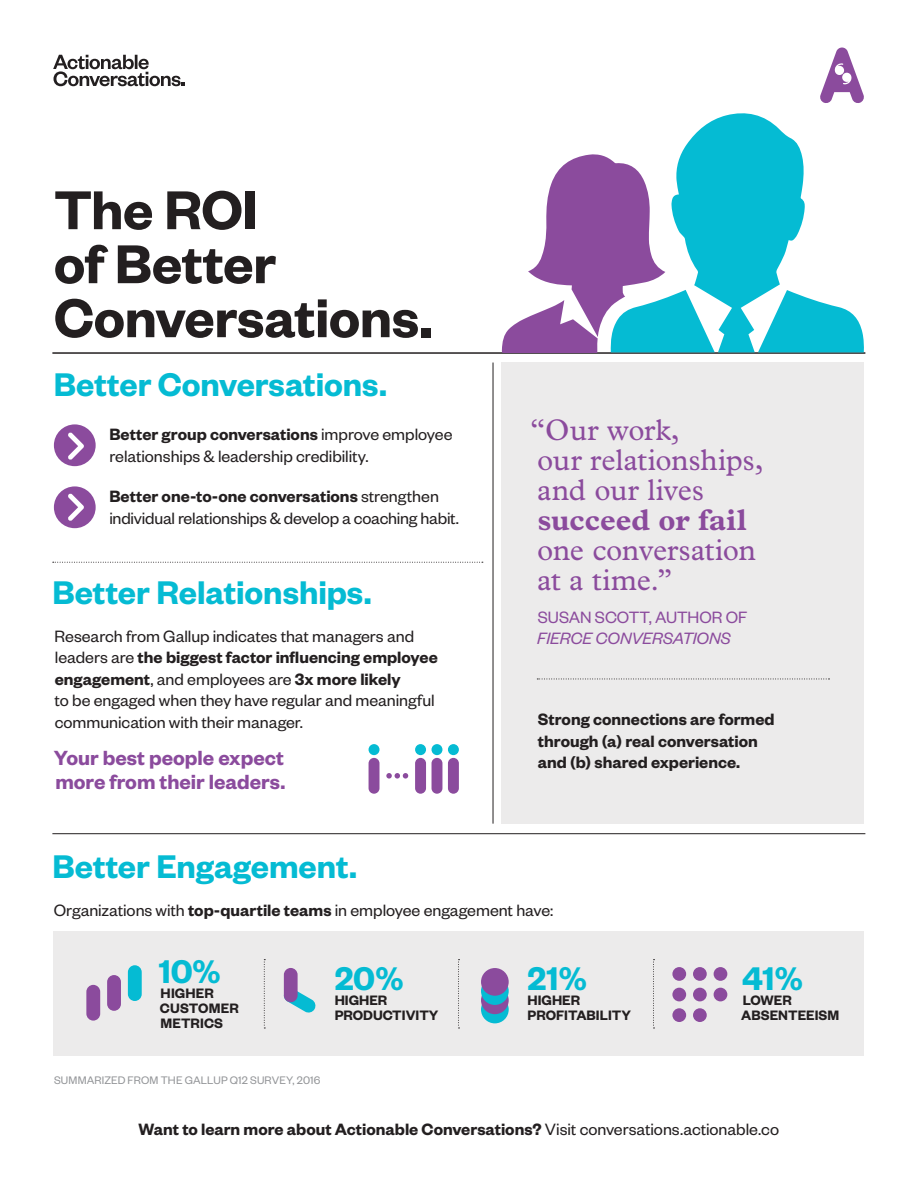
<style>
.page{position:relative;width:918px;height:1188px;background:#fff}
.page>*{position:absolute;margin:0;border:0;box-sizing:border-box;transform-origin:0 0}
.t1{font:600 60px/54px "Founders Grotesk";letter-spacing:-.005em;color:#231f20}
.t2{font:600 36px "Founders Grotesk";color:#05bbd3}
.t3{font:30px/30px "Plantin MT Pro";letter-spacing:-.005em;color:#8b4b9d}
.t4{font:700 30px "Plantin MT Pro";letter-spacing:-.005em;color:#8b4b9d}
.t5{font:600 22.5px "Founders Grotesk";color:#8b4b9d}
.t6{font:18px/21.6px "Founders Grotesk";letter-spacing:-.005em;color:#231f20}
.t7{font:600 18px/21.6px "Founders Grotesk";color:#231f20}
.t8{font:18px "Founders Grotesk";color:#8b4b9d}
.t9{font:italic 18px "Founders Grotesk";color:#8b4b9d}
.t10{font:600 15px/15px "Founders Grotesk";color:#231f20}
.t11{font:12px "Founders Grotesk";letter-spacing:.01em;color:#939598}
.s1{font-weight:600}
.s2{font-weight:400}
</style>
<div class="page">
<hr style="left:52px;top:833px;width:813px;height:1px;background:#231f20">
<div style="left:502px;top:363px;width:362px;height:461px;background:#ecebeb"></div>
<hr style="left:493px;top:363px;width:1px;height:461px;background:#231f20">
<div style="left:369px;top:758px;width:11px;height:36px;background:#8b4b9d;border-radius:5px"></div>
<div style="left:369px;top:744px;width:11px;height:11px;background:#05bbd3;border-radius:50%"></div>
<div style="left:415px;top:758px;width:11px;height:36px;background:#8b4b9d;border-radius:5px"></div>
<div style="left:432px;top:758px;width:10px;height:36px;background:#8b4b9d;border-radius:5px"></div>
<div style="left:448px;top:758px;width:11px;height:36px;background:#8b4b9d;border-radius:5px"></div>
<div style="left:448px;top:744px;width:11px;height:11px;background:#05bbd3;border-radius:50%"></div>
<div style="left:432px;top:744px;width:10px;height:11px;background:#05bbd3;border-radius:50%"></div>
<div style="left:415px;top:744px;width:11px;height:11px;background:#05bbd3;border-radius:50%"></div>
<svg style="left:386px;top:773px;width:22px;height:6px"></svg>
<hr style="left:52px;top:352px;width:813px;height:2px;background:#231f20">
<svg style="left:537px;top:679px;width:293px;height:1px"></svg>
<svg style="left:53px;top:562px;width:430px;height:1px"></svg>
<div style="left:54px;top:931px;width:810px;height:125px;background:#ecebeb"></div>
<div style="left:86px;top:985px;width:14px;height:36px;background:#8b4b9d;border-radius:7px"></div>
<div style="left:107px;top:975px;width:14px;height:36px;background:#8b4b9d;border-radius:7px"></div>
<div style="left:128px;top:965px;width:14px;height:36px;background:#05bbd3;border-radius:7px"></div>
<svg style="left:284px;top:991px;width:32px;height:22px"></svg>
<div style="left:284px;top:968px;width:14px;height:34px;background:#8b4b9d;border-radius:7px"></div>
<div style="left:481px;top:996px;width:28px;height:27px;background:#05bbd3;border-radius:50%"></div>
<div style="left:481px;top:986px;width:28px;height:28px;background:#8b4b9d;border-radius:50%"></div>
<div style="left:481px;top:977px;width:28px;height:28px;background:#05bbd3;border-radius:50%"></div>
<div style="left:481px;top:968px;width:28px;height:28px;background:#8b4b9d;border-radius:50%"></div>
<div style="left:672px;top:967px;width:14px;height:14px;background:#8b4b9d;border-radius:50%"></div>
<div style="left:693px;top:967px;width:14px;height:14px;background:#8b4b9d;border-radius:50%"></div>
<div style="left:714px;top:967px;width:13px;height:14px;background:#8b4b9d;border-radius:50%"></div>
<div style="left:672px;top:988px;width:14px;height:13px;background:#8b4b9d;border-radius:50%"></div>
<div style="left:693px;top:988px;width:14px;height:13px;background:#8b4b9d;border-radius:50%"></div>
<div style="left:714px;top:988px;width:13px;height:13px;background:#8b4b9d;border-radius:50%"></div>
<div style="left:672px;top:1008px;width:14px;height:14px;background:#8b4b9d;border-radius:50%"></div>
<div style="left:693px;top:1008px;width:14px;height:14px;background:#8b4b9d;border-radius:50%"></div>
<svg style="left:653px;top:959px;width:2px;height:70px"></svg>
<svg style="left:458px;top:959px;width:2px;height:70px"></svg>
<svg style="left:264px;top:959px;width:1px;height:70px"></svg>
<svg style="left:665px;top:113px;width:199px;height:239px;fill:#05bbd3"></svg>
<svg style="left:502px;top:154px;width:163px;height:199px"></svg>
<svg style="left:820px;top:48px;width:44px;height:55px"></svg>
<svg style="left:53px;top:55px;width:131px;height:31px"></svg>
<div style="left:54px;top:486px;width:42px;height:42px;background:#8b4b9d;border-radius:50%"></div>
<svg style="left:68px;top:493px;width:16px;height:28px"></svg>
<div style="left:54px;top:424px;width:42px;height:42px;background:#8b4b9d;border-radius:50%"></div>
<svg style="left:68px;top:432px;width:16px;height:28px"></svg>
<h1 class="t1" style="left:54px;top:180px;width:380px">The ROI<br>of Better<br>Conversations.</h1>
<h2 class="t2" style="left:54px;top:362px;width:335px">Better Conversations.</h2>
<h3 class="t3" style="left:530px;top:415px;width:235px">“Our work,<br>our relationships, and our lives</h3>
<h3 class="t4" style="left:538px;top:502px;width:210px">succeed or fail</h3>
<h3 class="t3" style="left:537px;top:535px;width:220px">one conversation at a time.”</h3>
<p class="t8" style="left:538px;top:606px;width:211px">SUSAN SCOTT, AUTHOR OF</p>
<p class="t9" style="left:537px;top:627px;width:195px">FIERCE CONVERSATIONS</p>
<p class="t6" style="left:109px;top:423px;width:345px"><span class="s1">Better group conversations</span> improve employee relationships &amp; leadership credibility.</p>
<p class="t6" style="left:109px;top:485px;width:351px"><span class="s1">Better one-to-one conversations</span> strengthen individual relationships &amp; develop a coaching habit.</p>
<h2 class="t2" style="left:52px;top:570px;width:321px">Better Relationships.</h2>
<p class="t6" style="left:55px;top:624px;width:385px">Research from Gallup indicates that managers and leaders are <span class="s1">the biggest factor influencing employee engagement</span>, and employees are <span class="s1">3x more likely<br></span>to be engaged when they have regular and meaningful communication with their manager.</p>
<p class="t7" style="left:538px;top:708px;width:238px">Strong connections are formed through (a) real conversation</p>
<p class="t5" style="left:54px;top:744px;width:231px">Your best people expect</p>
<p class="t7" style="left:538px;top:751px;width:204px">and (b) shared experience.</p>
<p class="t5" style="left:55px;top:768px;width:231px">more from their leaders.</p>
<h2 class="t2" style="left:52px;top:844px;width:306px">Better Engagement.</h2>
<p class="t6" style="left:54px;top:898px;width:501px">Organizations with <span class="s1">top-quartile teams</span> in employee engagement have:</p>
<h2 class="t2" style="left:159px;top:948px;width:63px">10%</h2>
<p class="t10" style="left:160px;top:985px;width:80px">HIGHER<br>CUSTOMER<br>METRICS</p>
<h2 class="t2" style="left:335px;top:956px;width:70px">20%</h2>
<p class="t10" style="left:335px;top:992px;width:105px">HIGHER<br>PRODUCTIVITY</p>
<p class="t11" style="left:54px;top:1073px;width:268px">SUMMARIZED FROM THE GALLUP Q12 SURVEY, 2016</p>
<h2 class="t2" style="left:528px;top:956px;width:61px">21%</h2>
<p class="t10" style="left:528px;top:992px;width:105px">HIGHER<br>PROFITABILITY</p>
<h2 class="t2" style="left:742px;top:956px;width:62px">41%</h2>
<p class="t10" style="left:741px;top:992px;width:100px">LOWER<br>ABSENTEEISM</p>
<p class="t7" style="left:138px;top:1117px;width:642px">Want to learn more about Actionable Conversations? <span class="s2">Visit conversations.actionable.co</span></p>
</div>
